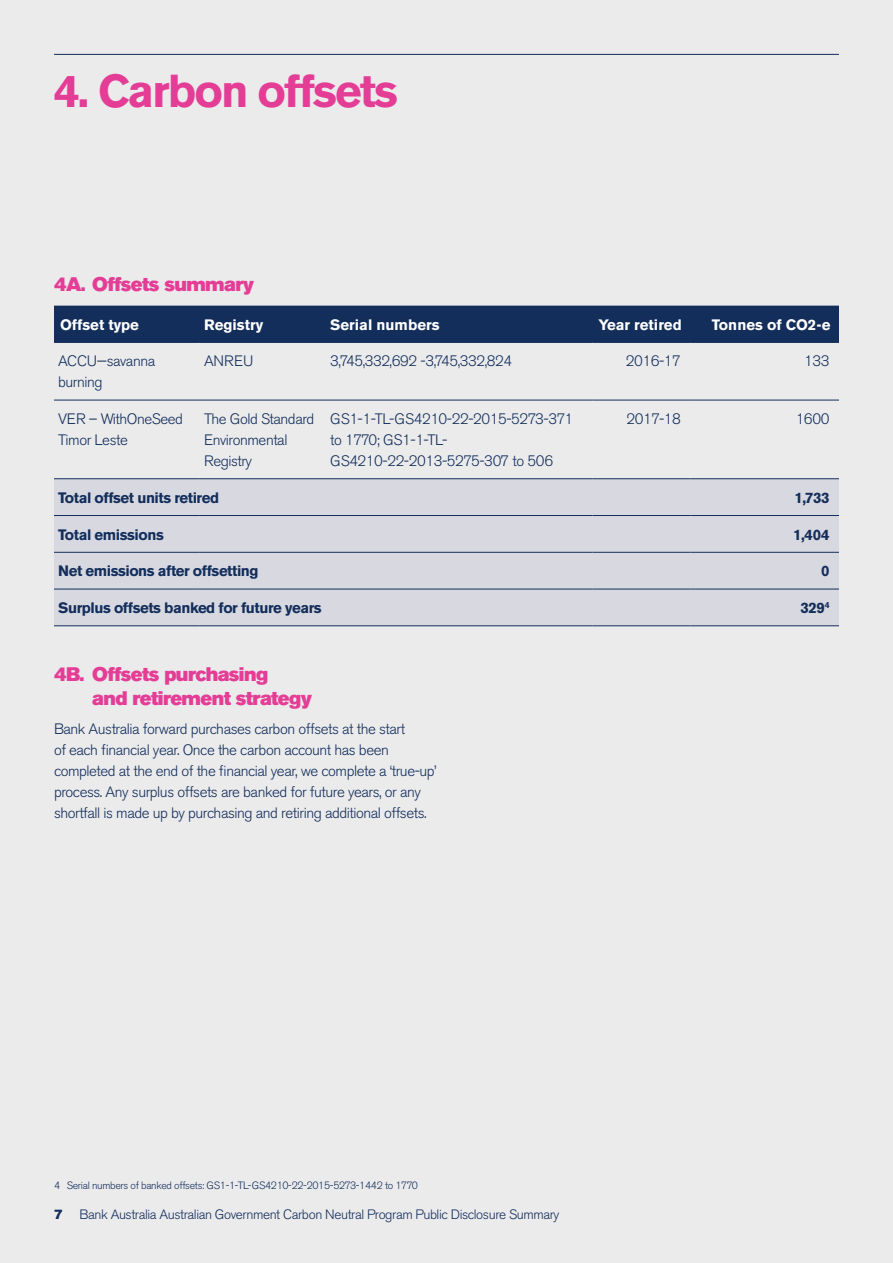
<style>
.page{position:relative;width:893px;height:1263px;background:#ebebec}
.page>*{position:absolute;margin:0;border:0;box-sizing:border-box;transform-origin:0 0}
.t1{font:700 45.75px "Akzidenz Grotesk BE";letter-spacing:-.04em;color:#e43d96}
.t2{font:19.5px/24px "Akzidenz Grotesk BE Super";letter-spacing:-.03em;color:#e43d96}
.t3{font:300 15px/21px "Akzidenz Grotesk BE";letter-spacing:-.03em;color:#132e5b}
.t4{font:700 15px "Akzidenz Grotesk BE";letter-spacing:-.03em;color:#132e5b}
.t5{font:700 15px "Akzidenz Grotesk BE";color:#fff}
.t6{font:300 13.5px "Akzidenz Grotesk BE";letter-spacing:-.03em;color:#132e5b}
.t7{font:300 10.5px "Akzidenz Grotesk BE";letter-spacing:-.03em;color:#132e5b}
.s1{font-family:"Akzidenz Grotesk BE Super";font-weight:400}
</style>
<div class="page">
<hr style="left:54px;top:54px;width:785px;height:1px;background:#132e5b">
<div style="left:54px;top:306px;width:785px;height:36px;background:#132e5b"></div>
<div style="left:54px;top:479px;width:785px;height:146px;background:#d8d8e1"></div>
<hr style="left:54px;top:342px;width:146px;height:1px;background:#132e5b">
<hr style="left:200px;top:342px;width:126px;height:1px;background:#132e5b">
<hr style="left:326px;top:342px;width:266px;height:1px;background:#132e5b">
<hr style="left:592px;top:342px;width:98px;height:1px;background:#132e5b">
<hr style="left:690px;top:342px;width:149px;height:1px;background:#132e5b">
<hr style="left:54px;top:400px;width:146px;height:1px;background:#132e5b">
<hr style="left:200px;top:400px;width:126px;height:1px;background:#132e5b">
<hr style="left:326px;top:400px;width:266px;height:1px;background:#132e5b">
<hr style="left:592px;top:400px;width:98px;height:1px;background:#132e5b">
<hr style="left:690px;top:400px;width:149px;height:1px;background:#132e5b">
<hr style="left:54px;top:478px;width:146px;height:1px;background:#132e5b">
<hr style="left:200px;top:478px;width:126px;height:1px;background:#132e5b">
<hr style="left:326px;top:478px;width:266px;height:1px;background:#132e5b">
<hr style="left:592px;top:478px;width:98px;height:1px;background:#132e5b">
<hr style="left:690px;top:478px;width:149px;height:1px;background:#132e5b">
<hr style="left:54px;top:515px;width:146px;height:1px;background:#132e5b">
<hr style="left:200px;top:515px;width:126px;height:1px;background:#132e5b">
<hr style="left:326px;top:515px;width:266px;height:1px;background:#132e5b">
<hr style="left:592px;top:515px;width:98px;height:1px;background:#132e5b">
<hr style="left:690px;top:515px;width:149px;height:1px;background:#132e5b">
<hr style="left:54px;top:552px;width:146px;height:1px;background:#132e5b">
<hr style="left:200px;top:552px;width:126px;height:1px;background:#132e5b">
<hr style="left:326px;top:552px;width:266px;height:1px;background:#132e5b">
<hr style="left:592px;top:552px;width:98px;height:1px;background:#132e5b">
<hr style="left:690px;top:552px;width:149px;height:1px;background:#132e5b">
<hr style="left:54px;top:589px;width:146px;height:1px;background:#132e5b">
<hr style="left:200px;top:589px;width:126px;height:1px;background:#132e5b">
<hr style="left:326px;top:589px;width:266px;height:1px;background:#132e5b">
<hr style="left:592px;top:589px;width:98px;height:1px;background:#132e5b">
<hr style="left:690px;top:589px;width:149px;height:1px;background:#132e5b">
<hr style="left:54px;top:625px;width:146px;height:1px;background:#132e5b">
<hr style="left:200px;top:625px;width:126px;height:1px;background:#132e5b">
<hr style="left:326px;top:625px;width:266px;height:1px;background:#132e5b">
<hr style="left:592px;top:625px;width:98px;height:1px;background:#132e5b">
<hr style="left:690px;top:625px;width:149px;height:1px;background:#132e5b">
<h1 class="t1" style="left:54px;top:65px;width:345px">4. Carbon offsets</h1>
<h2 class="t2" style="left:54px;top:272px;width:202px">4A. Offsets summary</h2>
<p class="t5" style="left:60px;top:316px;width:81px">Offset type</p>
<p class="t5" style="left:204px;top:316px;width:61px">Registry</p>
<p class="t5" style="left:330px;top:316px;width:111px">Serial numbers</p>
<p class="t5" style="left:598px;top:316px;width:85px">Year retired</p>
<p class="t5" style="left:712px;top:316px;width:120px">Tonnes of CO2-e</p>
<p class="t3" style="left:58px;top:351px;width:98px">ACCU—savanna burning</p>
<p class="t3" style="left:204px;top:351px;width:51px">ANREU</p>
<p class="t3" style="left:330px;top:351px;width:183px">3,745,332,692 -3,745,332,824</p>
<p class="t3" style="left:626px;top:351px;width:57px">2016-17</p>
<p class="t3" style="left:804px;top:351px;width:27px">133</p>
<p class="t3" style="left:58px;top:409px;width:126px">VER – WithOneSeed<br>Timor Leste</p>
<p class="t3" style="left:204px;top:409px;width:112px">The Gold Standard<br>Environmental<br>Registry</p>
<p class="t3" style="left:330px;top:409px;width:244px">GS1-1-TL-GS4210-22-2015-5273-371 to 1770; GS1-1-TL-<br>GS4210-22-2013-5275-307 to 506</p>
<p class="t3" style="left:626px;top:409px;width:56px">2017-18</p>
<p class="t3" style="left:796px;top:409px;width:35px">1600</p>
<p class="t4" style="left:58px;top:489px;width:162px">Total offset units retired</p>
<p class="t4" style="left:794px;top:489px;width:37px">1,733</p>
<p class="t4" style="left:58px;top:526px;width:107px">Total emissions</p>
<p class="t4" style="left:793px;top:526px;width:38px">1,404</p>
<p class="t4" style="left:58px;top:562px;width:202px">Net emissions after offsetting</p>
<p class="t4" style="left:821px;top:562px;width:10px">0</p>
<p class="t4" style="left:58px;top:599px;width:265px">Surplus offsets banked for future years</p>
<p class="t4" style="left:800px;top:599px;width:31px">329<sup>4</sup></p>
<h2 class="t2" style="left:92px;top:662px;width:221px;text-indent:-38px">4B. Offsets purchasing<br>and retirement strategy</h2>
<p class="t3" style="left:54px;top:719px;width:384px">Bank Australia forward purchases carbon offsets at the start<br>of each financial year. Once the carbon account has been completed at the end of the financial year, we complete a ‘true-up’ process. Any surplus offsets are banked for future years, or any shortfall is made up by purchasing and retiring additional offsets.</p>
<p class="t7" style="left:54px;top:1180px;width:365px">4 Serial numbers of banked offsets: GS1-1-TL-GS4210-22-2015-5273-1442 to 1770</p>
<p class="t6" style="left:54px;top:1207px;width:507px"><span class="s1">7</span> Bank Australia Australian Government Carbon Neutral Program Public Disclosure Summary</p>
</div>
